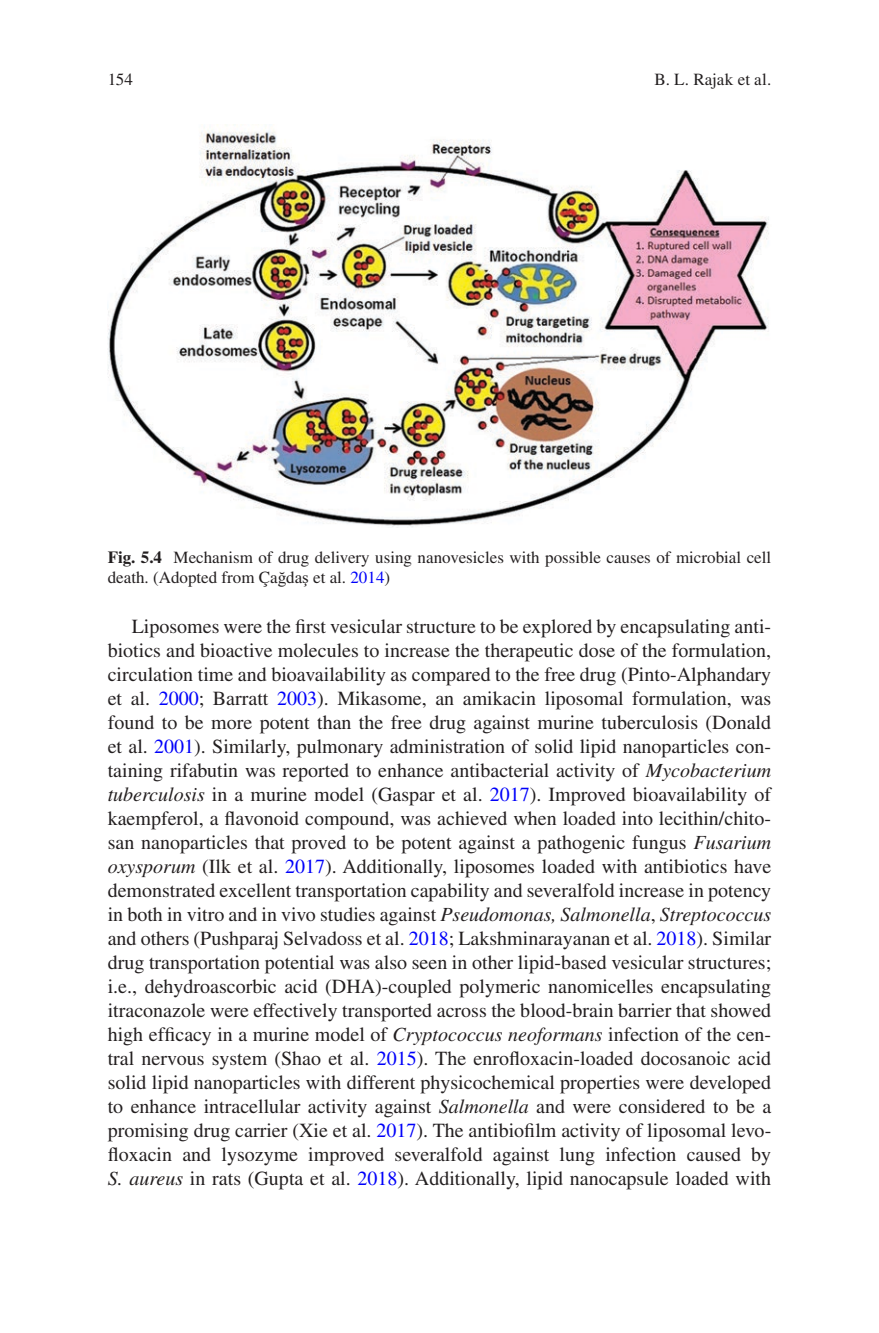
<style>
.page{position:relative;width:879px;height:1333px;background:#fff}
.page>*{position:absolute;margin:0;border:0;box-sizing:border-box;transform-origin:0 0}
.t1{font:20px/24px "Nwkgfb Times LT Std";color:#231f20;text-align:justify}
.t2{font:17px/20px "Nwkgfb Times LT Std";color:#231f20}
.t3{font:17px "Srnsnh Times LT Std";letter-spacing:.01em;color:#231f20}
.s1{font-family:"Sydxky Times LT Std";font-weight:700}
.s2{font-family:"Whshpk Times New Roman"}
.s3{color:#0000fa}
.s4{font-family:"Bqhkhj Times LT Std";font-style:italic}
</style>
<div class="page">
<img style="left:108px;top:124px;width:661px;height:403px">
<p class="t2" style="left:108px;top:69px;width:27px">154</p>
<p class="t3" style="left:654px;top:70px;width:118px">B. L. Rajak et al.</p>
<p class="t2" style="left:108px;top:547px;width:665px"><span class="s1">Fig. 5.4</span> Mechanism of drug delivery using nanovesicles with possible causes of microbial cell death. (Adopted from Ça<span class="s2">ğ</span>da<span class="s2">ş</span> et al. <span class="s3">2014</span>)</p>
<p class="t1" style="left:108px;top:614px;width:665px;text-indent:24px">Liposomes were the first vesicular structure to be explored by encapsulating anti&shy;biotics and bioactive molecules to increase the therapeutic dose of the formulation, circulation time and bioavailability as compared to the free drug (Pinto-Alphandary et al. <span class="s3">2000</span>; Barratt <span class="s3">2003</span>). Mikasome, an amikacin liposomal formulation, was found to be more potent than the free drug against murine tuberculosis (Donald et al. <span class="s3">2001</span>). Similarly, pulmonary administration of solid lipid nanoparticles con&shy;taining rifabutin was reported to enhance antibacterial activity of <span class="s4">Mycobacterium tuberculosis</span> in a murine model (Gaspar et al. <span class="s3">2017</span>). Improved bioavailability of kaempferol, a flavonoid compound, was achieved when loaded into lecithin/chito&shy;san nanoparticles that proved to be potent against a pathogenic fungus <span class="s4">Fusarium oxysporum</span> (Ilk et al. <span class="s3">2017</span>). Additionally, liposomes loaded with antibiotics have demonstrated excellent transportation capability and severalfold increase in potency in both in vitro and in vivo studies against <span class="s4">Pseudomonas, Salmonella</span>, <span class="s4">Streptococcus </span>and others (Pushparaj Selvadoss et al. <span class="s3">2018</span>; Lakshminarayanan et al. <span class="s3">2018</span>). Similar drug transportation potential was also seen in other lipid-based vesicular structures; i.e., dehydroascorbic acid (DHA)-coupled polymeric nanomicelles encapsulating itraconazole were effectively transported across the blood-brain barrier that showed high efficacy in a murine model of <span class="s4">Cryptococcus neoformans</span> infection of the cen&shy;tral nervous system (Shao et al. <span class="s3">2015</span>). The enrofloxacin-loaded docosanoic acid solid lipid nanoparticles with different physicochemical properties were developed to enhance intracellular activity against <span class="s4">Salmonella</span> and were considered to be a promising drug carrier (Xie et al. <span class="s3">2017</span>). The antibiofilm activity of liposomal levo&shy;floxacin and lysozyme improved severalfold against lung infection caused by <span class="s4">S. aureus</span> in rats (Gupta et al. <span class="s3">2018</span>). Additionally, lipid nanocapsule loaded with</p>
</div>
